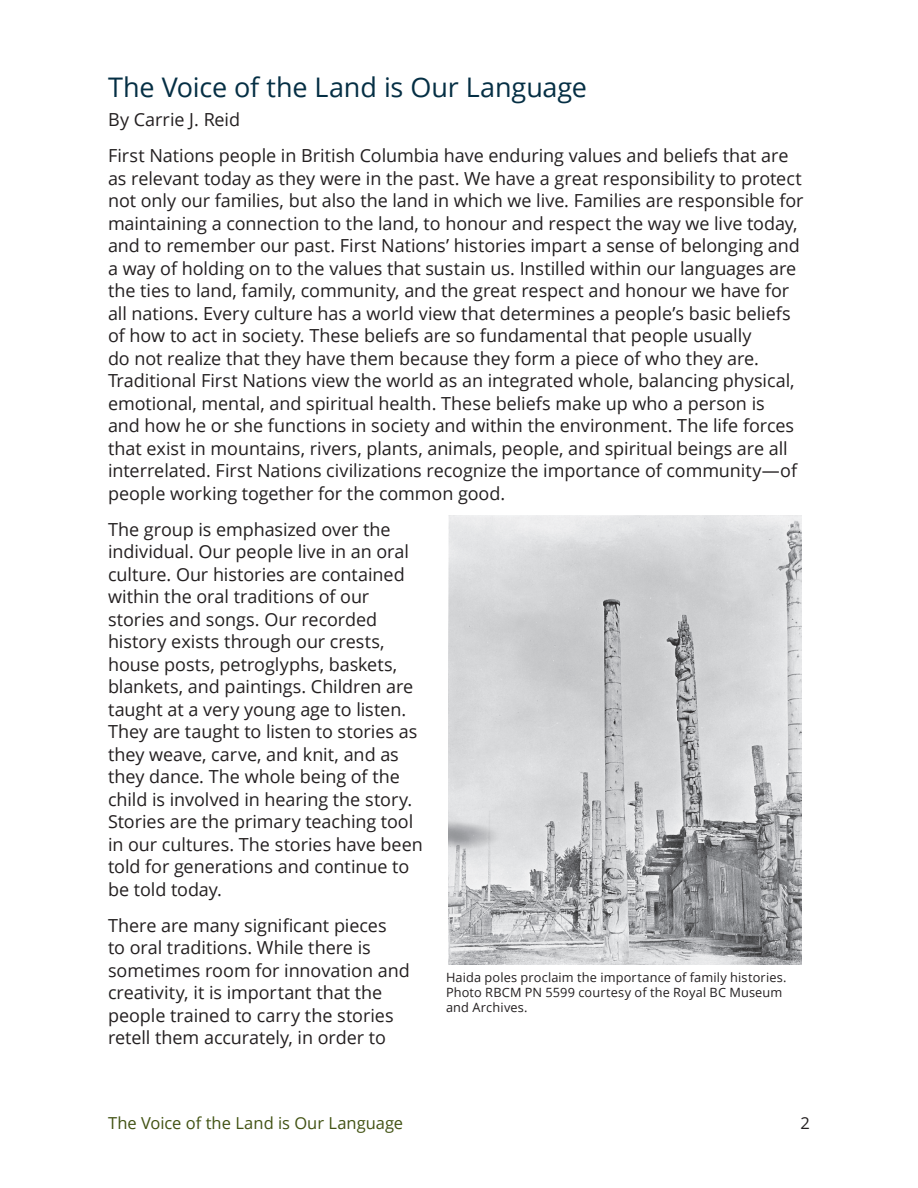
<style>
.page{position:relative;width:918px;height:1188px;background:#fff}
.page>*{position:absolute;margin:0;border:0;box-sizing:border-box;transform-origin:0 0}
.t1{font:27px "Open Sans";letter-spacing:-.005em;color:#052f44}
.Body{font:18px/22.5px "Open Sans";letter-spacing:-.005em;color:#231f20}
.t2{font:16.5px "Open Sans";color:#425314}
.t3{font:16.5px "Open Sans";color:#231f20}
.t4{font:12.75px/15px "Open Sans";letter-spacing:.015em;color:#231f20}
</style>
<div class="page">
<img style="left:449px;top:515px;width:353px;height:449px">
<h2 class="t1" style="left:108px;top:69px;width:480px">The Voice of the Land is Our Language</h2>
<p class="Body" style="left:108px;top:108px;width:134px">By Carrie J. Reid</p>
<p class="Body" style="left:108px;top:144px;width:697px">First Nations people in British Columbia have enduring values and beliefs that are as relevant today as they were in the past. We have a great responsibility to protect not only our families, but also the land in which we live. Families are responsible for maintaining a connection to the land, to honour and respect the way we live today, and to remember our past. First Nations’ histories impart a sense of belonging and a way of holding on to the values that sustain us. Instilled within our languages are the ties to land, family, community, and the great respect and honour we have for all nations. Every culture has a world view that determines a people’s basic beliefs of how to act in society. These beliefs are so fundamental that people usually<br>do not realize that they have them because they form a piece of who they are.<br>Traditional First Nations view the world as an integrated whole, balancing physical, emotional, mental, and spiritual health. These beliefs make up who a person is<br>and how he or she functions in society and within the environment. The life forces that exist in mountains, rivers, plants, animals, people, and spiritual beings are all interrelated. First Nations civilizations recognize the importance of community—of people working together for the common good.</p>
<p class="Body" style="left:108px;top:517px;width:316px">The group is emphasized over the individual. Our people live in an oral culture. Our histories are contained within the oral traditions of our stories and songs. Our recorded history exists through our crests, house posts, petroglyphs, baskets, blankets, and paintings. Children are taught at a very young age to listen.<br>They are taught to listen to stories as they weave, carve, and knit, and as they dance. The whole being of the child is involved in hearing the story.<br>Stories are the primary teaching tool in our cultures. The stories have been told for generations and continue to be told today.</p>
<p class="Body" style="left:108px;top:913px;width:303px">There are many significant pieces<br>to oral traditions. While there is sometimes room for innovation and creativity, it is important that the people trained to carry the stories retell them accurately, in order to</p>
<p class="t4" style="left:446px;top:969px;width:342px">Haida poles proclaim the importance of family histories.<br>Photo RBCM PN 5599 courtesy of the Royal BC Museum and Archives.</p>
<p class="t2" style="left:108px;top:1112px;width:297px">The Voice of the Land is Our Language</p>
<p class="t3" style="left:801px;top:1112px;width:11px">2</p>
</div>
